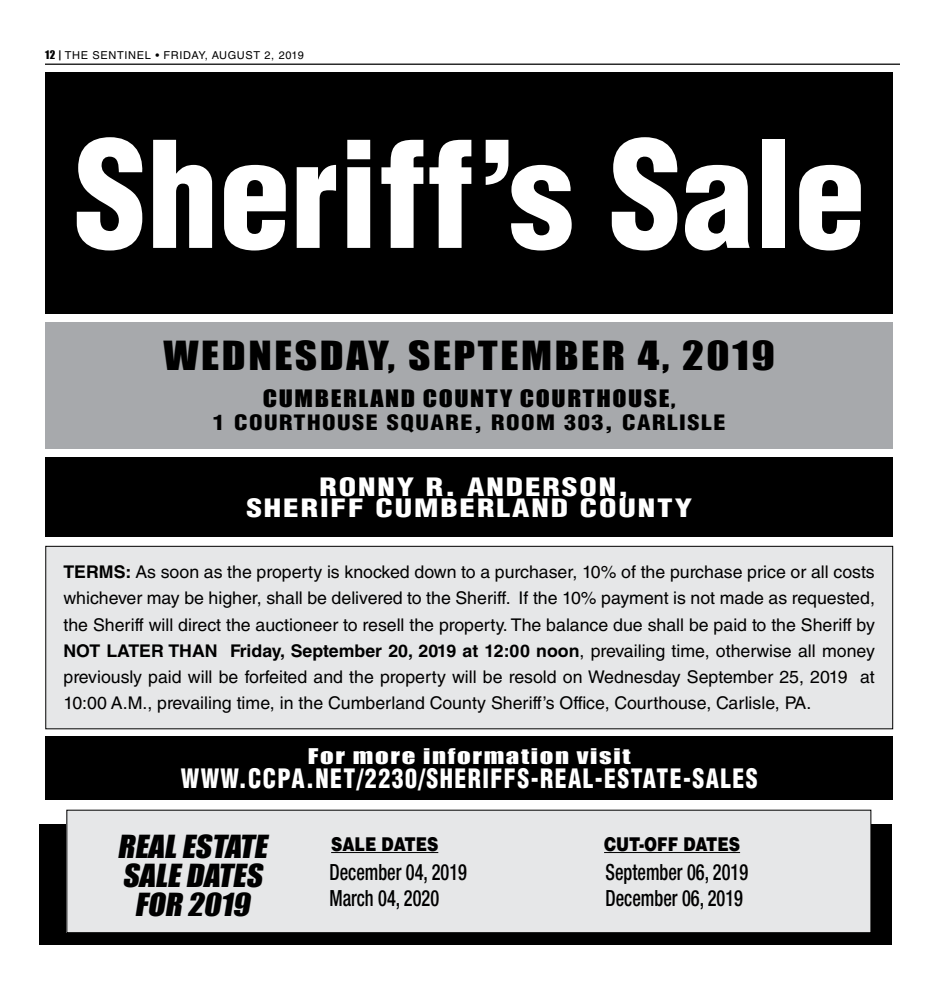
<style>
.page{position:relative;width:945px;height:990px;background:#fff}
.page>*{position:absolute;margin:0;border:0;box-sizing:border-box;transform-origin:0 0}
.t1{font:900 condensed 144.12px "Helvetica LT Std";color:#fff}
.t2{font:36.88px "Impact";letter-spacing:.06em;color:#000;scale:1.18 1}
.t3{font:italic 29.25px/28.8px "Impact";color:#000;text-align:center;scale:1.09 1}
.t4{font:900 condensed 26.12px "Helvetica LT Std";letter-spacing:.06em;color:#fff;scale:.91 1}
.t5{font:900 condensed 24.75px/21.6px "Helvetica LT Std";letter-spacing:.06em;color:#fff;text-align:center;scale:1.27 1}
.t6{font:500 condensed 22.38px "Helvetica Neue LT Std";color:#000;scale:.82 1}
.t7{font:22px "Impact";letter-spacing:.06em;color:#000;scale:1.18 1}
.t8{font:900 condensed 20.75px "Helvetica LT Std";letter-spacing:.06em;color:#000;scale:1.18 1}
.t9{font:19.88px "Impact";letter-spacing:.06em;color:#fff;scale:1.35 1}
.t10{font:900 19px "Helvetica LT Std";color:#000;scale:.82 1}
.t11{font:17.5px/26.2px "Helvetica LT Std";color:#000;text-align:justify}
.t12{font:10.88px "Helvetica LT Std";letter-spacing:.06em;color:#000}
.s1{font-family:"Impact"}
.s2{font-weight:700}
</style>
<div class="page">
<hr style="left:45px;top:64px;width:855px;height:1px;background:#000">
<div style="left:46px;top:72px;width:847px;height:242px;background:#000"></div>
<div style="left:46px;top:458px;width:847px;height:79px;background:#000"></div>
<div style="left:46px;top:323px;width:847px;height:126px;background:#a7a9ac"></div>
<div style="left:46px;top:546px;width:847px;height:183px;background:#e6e7e8"></div>
<div style="left:46px;top:546px;width:847px;height:183px;border:1px solid #000"></div>
<div style="left:46px;top:737px;width:847px;height:63px;background:#000"></div>
<div style="left:40px;top:825px;width:852px;height:120px;background:#000"></div>
<div style="left:67px;top:810px;width:804px;height:123px;background:#e6e7e8"></div>
<div style="left:67px;top:810px;width:804px;height:123px;border:1px solid #000"></div>
<hr style="left:331px;top:852px;width:107px;height:1px;background:#000">
<hr style="left:604px;top:852px;width:136px;height:1px;background:#000">
<p class="t12" style="left:45px;top:49px;width:260px"><span class="s1">12 |</span> The Sentinel • FRI DAY, AUGUST 2, 2019</p>
<h1 class="t1" style="left:74px;top:104px;width:793px">SHERIFF’S SALE</h1>
<h2 class="t2" style="left:163px;top:327px;width:115px">WEDNESDA</h2>
<h2 class="t2" style="left:369px;top:327px;width:346px">Y, SEPTEMBER 4, 2019</h2>
<p class="t7" style="left:263px;top:381px;width:41px">CUMBERLA</p>
<p class="t7" style="left:385px;top:381px;width:247px">ND COUNTY COURTHOUSE,</p>
<p class="t8" style="left:213px;top:410px;width:360px">1 COURTHOUSE SQUARE, ROOM 303, CAR</p>
<p class="t8" style="left:667px;top:410px;width:51px">LISLE</p>
<h3 class="t5" style="left:246px;top:475px;width:352px">RONNY R. ANDERSON,<br>SHERIFF CUMBERLAND COUNTY</h3>
<p class="t11" style="left:63px;top:559px;width:813px"><span class="s2">TERMS:</span> As soon as the property is knocked down to a purchaser, 10% of the purchase price or all costs whichever may be higher, shall be delivered to the Sheriff. If the 10% payment is not made as requested, the Sheriff will direct the auctioneer to resell the property. The balance due shall be paid to the Sheriff by <span class="s2">NOT LATER THAN Friday, September 20, 2019 at 12:00 noon</span>, prevailing time, otherwise all money previously paid will be forfeited and the property will be resold on Wednesday September 25, 2019 at 10:00 A.M., prevailing time, in the Cumberland County Sheriff’s Office, Courthouse, Carlisle, PA.</p>
<p class="t9" style="left:308px;top:741px;width:240px">FOR MORE INFORMATION VISIT</p>
<h3 class="t4" style="left:181px;top:762px;width:636px">WWW.CCPA.NET/2230/SHERIFFS-REAL-ESTATE-SALES</h3>
<h3 class="t3" style="left:117px;top:832px;width:145px">REALESTATE<br>SALE DATES<br>FOR 2019</h3>
<p class="t10" style="left:331px;top:831px;width:131px">SALE DATES</p>
<p class="t10" style="left:604px;top:831px;width:166px">CUT-OFF DATES</p>
<p class="t6" style="left:329px;top:859px;width:169px">December 04, 2019</p>
<p class="t6" style="left:606px;top:859px;width:176px">September 06, 2019</p>
<p class="t6" style="left:329px;top:885px;width:135px">March 04, 2020</p>
<p class="t6" style="left:606px;top:885px;width:169px">December 06, 2019</p>
</div>
